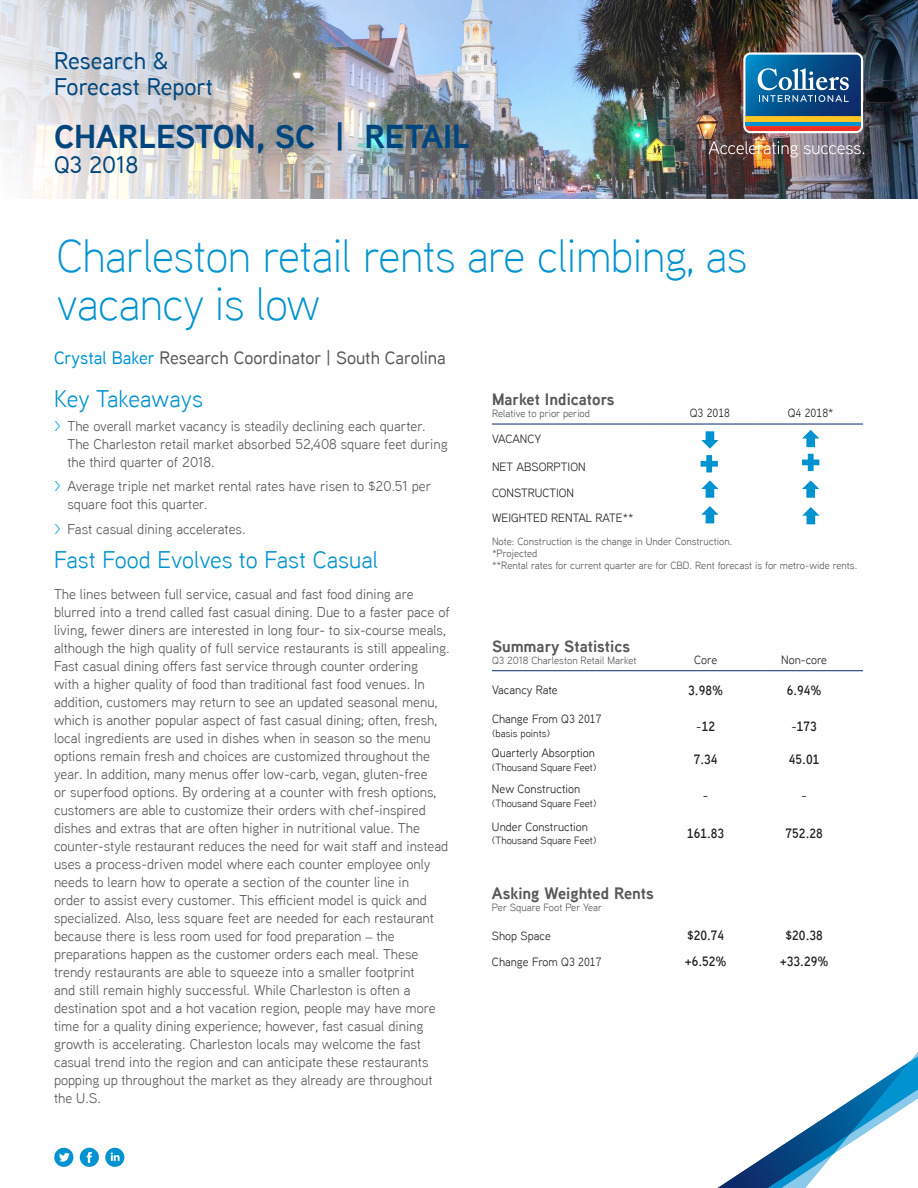
<style>
.page{position:relative;width:918px;height:1188px;background:#fff}
.page>*{position:absolute;margin:0;border:0;box-sizing:border-box;transform-origin:0 0}
.Headline_1{font:300 46.5px/48px "Aaux Next";letter-spacing:-.01em;color:#0093d0}
.Title_Light{font:700 33px "Aaux Next";color:#00467e}
.Document_Light{font:500 24px/25.5px "Aaux Next";color:#00467e}
.Bullets{font:24px "Aaux Next";color:#0093d0}
.Headline_2{font:24px "Aaux Next";color:#0093d0}
.Headline_3{font:500 18px "Aaux Next";color:#57585a}
.Infographic_Header{font:700 16.5px "Aaux Next";color:#57585a}
.Body{font:14.25px/18px "Aaux Next";color:#57585a}
.Table_Body{font:600 13.5px "Aaux Next";color:#231f20}
.Table_Body-2{font:12px "Aaux Next";color:#231f20}
.Caption_Chart_Image{font:10.5px/12px "Aaux Next";color:#57585a}
.Table_Body-3{font:10.5px "Aaux Next";color:#231f20}
.Infographic_Header-2{font:10.5px "Aaux Next";color:#57585a}
.s1{color:#0093d0}
.s2{color:#00a3d9}
.s3{font-family:"Adobe Garamond Pro"}
</style>
<div class="page">
<svg style="left:717px;top:1052px;width:201px;height:136px"></svg>
<img style="left:0;top:0;width:918px;height:199px">
<svg style="left:708px;top:141px;width:90px;height:17px;background:#8d7062"></svg>
<svg style="left:804px;top:145px;width:60px;height:9px"></svg>
<svg style="left:743px;top:52px;width:120px;height:81px;background:#4e7694"></svg>
<div style="left:80px;top:1148px;width:19px;height:19px;background:#0093d0;border-radius:50%"></div>
<svg style="left:87px;top:1152px;width:5px;height:11px"></svg>
<div style="left:105px;top:1148px;width:19px;height:19px;background:#0093d0;border-radius:50%"></div>
<svg style="left:111px;top:1153px;width:9px;height:8px"></svg>
<div style="left:54px;top:1148px;width:19px;height:19px;background:#0093d0;border-radius:50%"></div>
<svg style="left:59px;top:1153px;width:11px;height:9px"></svg>
<hr style="left:492px;top:424px;width:155px;height:1px;background:#092b6a">
<svg style="left:647px;top:424px;width:14px;height:1px"></svg>
<hr style="left:662px;top:424px;width:96px;height:1px;background:#092b6a">
<hr style="left:758px;top:424px;width:105px;height:1px;background:#092b6a">
<svg style="left:701px;top:431px;width:18px;height:18px"></svg>
<svg style="left:802px;top:430px;width:17px;height:17px"></svg>
<svg style="left:802px;top:454px;width:17px;height:17px"></svg>
<svg style="left:701px;top:480px;width:18px;height:18px"></svg>
<svg style="left:802px;top:480px;width:17px;height:18px"></svg>
<svg style="left:701px;top:506px;width:18px;height:17px"></svg>
<svg style="left:701px;top:455px;width:17px;height:17px"></svg>
<svg style="left:802px;top:507px;width:18px;height:17px"></svg>
<hr style="left:492px;top:670px;width:174px;height:1px;background:#092b6a">
<hr style="left:666px;top:670px;width:100px;height:1px;background:#092b6a">
<hr style="left:766px;top:670px;width:97px;height:1px;background:#092b6a">
<p class="Document_Light" style="left:54px;top:47px;width:161px">Research &amp;<br>Forecast Report</p>
<p class="Title_Light" style="left:54px;top:113px;width:418px">CHARLESTON, SC | RETAIL</p>
<p class="Document_Light" style="left:54px;top:152px;width:86px">Q3 2018</p>
<p class="Headline_1" style="left:57px;top:230px;width:692px">Charleston retail rents are climbing, as vacancy is low</p>
<p class="Headline_3" style="left:54px;top:345px;width:393px"><span class="s1">Crystal Baker</span> Research Coordinator | South Carolina</p>
<p class="Headline_2" style="left:54px;top:382px;width:150px">Key Takeaways</p>
<p class="Body" style="left:68px;top:417px;width:382px;text-indent:-14px"><span class="s2">&gt;</span> The overall market vacancy is steadily declining each quarter.<br>The Charleston retail market absorbed 52,408 square feet during the third quarter of 2018.</p>
<p class="Body" style="left:68px;top:477px;width:365px;text-indent:-14px"><span class="s2">&gt;</span> Average triple net market rental rates have risen to $20.51 per square foot this quarter.</p>
<p class="Body" style="left:54px;top:519px;width:193px"><span class="s2">&gt;</span> Fast casual dining accelerates.</p>
<p class="Bullets" style="left:54px;top:543px;width:326px">Fast Food Evolves to Fast Casual</p>
<p class="Body" style="left:54px;top:585px;width:397px">The lines between full service, casual and fast food dining are blurred into a trend called fast casual dining. Due to a faster pace of living, fewer diners are interested in long four- to six-course meals, although the high quality of full service restaurants is still appealing.<br>Fast casual dining offers fast service through counter ordering<br>with a higher quality of food than traditional fast food venues. In addition, customers may return to see an updated seasonal menu, which is another popular aspect of fast casual dining; often, fresh, local ingredients are used in dishes when in season so the menu options remain fresh and choices are customized throughout the year. In addition, many menus offer low-carb, vegan, gluten-free<br>or superfood options. By ordering at a counter with fresh options, customers are able to customize their orders with chef-inspired dishes and extras that are often higher in nutritional value. The counter-style restaurant reduces the need for wait staff and instead uses a process-driven model where each counter employee only needs to learn how to operate a section of the counter line in<br>order to assist every customer. This efficient model is quick and specialized. Also, less square feet are needed for each restaurant because there is less room used for food preparation <span class="s3">–</span> the preparations happen as the customer orders each meal. These trendy restaurants are able to squeeze into a smaller footprint<br>and still remain highly successful. While Charleston is often a destination spot and a hot vacation region, people may have more time for a quality dining experience; however, fast casual dining growth is accelerating. Charleston locals may welcome the fast casual trend into the region and can anticipate these restaurants popping up throughout the market as they already are throughout the U.S.</p>
<p class="Infographic_Header" style="left:492px;top:388px;width:124px">Market Indicators</p>
<p class="Caption_Chart_Image" style="left:492px;top:407px;width:100px">Relative to prior period</p>
<p class="Table_Body-2" style="left:690px;top:405px;width:42px">Q3 2018</p>
<p class="Table_Body-2" style="left:788px;top:405px;width:47px">Q4 2018*</p>
<p class="Table_Body-2" style="left:492px;top:431px;width:51px">VACANCY</p>
<p class="Table_Body-2" style="left:492px;top:459px;width:95px">NET ABSORPTION</p>
<p class="Table_Body-2" style="left:492px;top:484px;width:84px">CONSTRUCTION</p>
<p class="Table_Body-2" style="left:492px;top:510px;width:143px">WEIGHTED RENTAL RATE**</p>
<p class="Caption_Chart_Image" style="left:492px;top:535px;width:242px">Note: Construction is the change in Under Construction.</p>
<p class="Caption_Chart_Image" style="left:492px;top:547px;width:367px">*Projected<br>**Rental rates for current quarter are for CBD. Rent forecast is for metro-wide rents.</p>
<p class="Infographic_Header" style="left:492px;top:635px;width:140px">Summary Statistics</p>
<p class="Caption_Chart_Image" style="left:492px;top:654px;width:146px">Q3 2018 Charleston Retail Market</p>
<p class="Table_Body-2" style="left:694px;top:652px;width:25px">Core</p>
<p class="Table_Body-2" style="left:781px;top:652px;width:47px">Non-core</p>
<p class="Table_Body-2" style="left:492px;top:682px;width:67px">Vacancy Rate</p>
<p class="Table_Body" style="left:688px;top:681px;width:36px">3.98%</p>
<p class="Table_Body" style="left:787px;top:681px;width:36px">6.94%</p>
<p class="Table_Body-2" style="left:492px;top:711px;width:111px">Change From Q3 2017</p>
<p class="Table_Body-3" style="left:492px;top:726px;width:60px">(basis points)</p>
<p class="Table_Body" style="left:696px;top:717px;width:20px">-12</p>
<p class="Table_Body" style="left:791px;top:717px;width:27px">-173</p>
<p class="Table_Body-2" style="left:492px;top:745px;width:105px">Quarterly Absorption</p>
<p class="Table_Body-3" style="left:492px;top:760px;width:106px">(Thousand Square Feet)</p>
<p class="Table_Body" style="left:694px;top:750px;width:25px">7.34</p>
<p class="Table_Body" style="left:789px;top:750px;width:32px">45.01</p>
<p class="Table_Body-2" style="left:492px;top:781px;width:90px">New Construction</p>
<p class="Table_Body-3" style="left:492px;top:796px;width:106px">(Thousand Square Feet)</p>
<p class="Table_Body" style="left:703px;top:786px;width:7px">-</p>
<p class="Table_Body" style="left:801px;top:786px;width:7px">-</p>
<p class="Table_Body-2" style="left:492px;top:819px;width:98px">Under Construction</p>
<p class="Table_Body-3" style="left:492px;top:834px;width:106px">(Thousand Square Feet)</p>
<p class="Table_Body" style="left:687px;top:824px;width:39px">161.83</p>
<p class="Table_Body" style="left:786px;top:824px;width:39px">752.28</p>
<p class="Infographic_Header" style="left:492px;top:882px;width:163px">Asking Weighted Rents</p>
<p class="Infographic_Header-2" style="left:492px;top:901px;width:112px">Per Square Foot Per Year</p>
<p class="Table_Body-2" style="left:492px;top:928px;width:60px">Shop Space</p>
<p class="Table_Body" style="left:687px;top:926px;width:39px">$20.74</p>
<p class="Table_Body" style="left:786px;top:926px;width:39px">$20.38</p>
<p class="Table_Body-2" style="left:492px;top:953px;width:111px">Change From Q3 2017</p>
<p class="Table_Body" style="left:685px;top:952px;width:43px">+6.52%</p>
<p class="Table_Body" style="left:780px;top:952px;width:50px">+33.29%</p>
</div>
